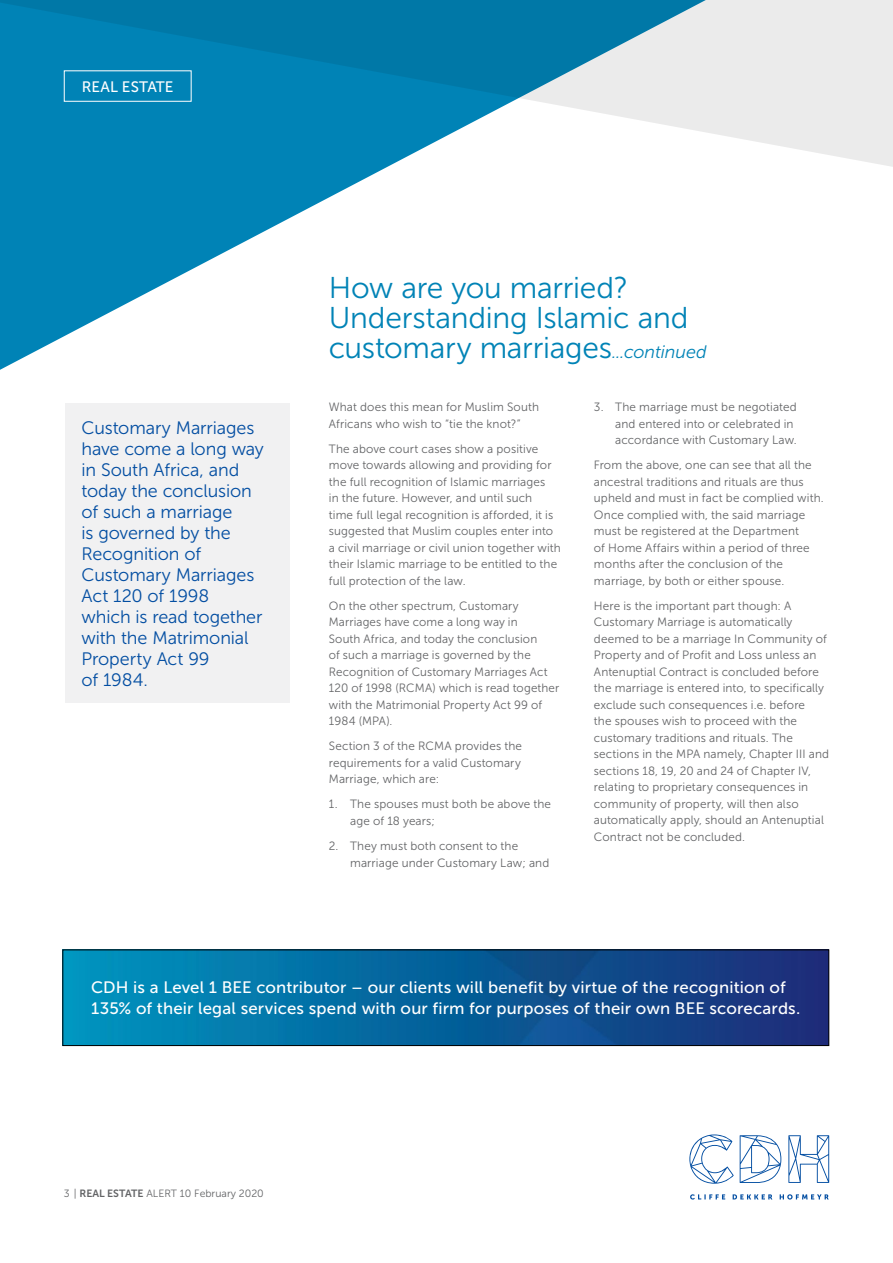
<style>
.page{position:relative;width:893px;height:1263px;background:#fff}
.page>*{position:absolute;margin:0;border:0;box-sizing:border-box;transform-origin:0 0}
.t1{font:30px/30px "Museo Sans 300";letter-spacing:-.01em;color:#0083b6}
.t2{font:18px/21px "Museo Sans 300";letter-spacing:-.005em;color:#034ea2}
.t3{font:16.5px/21px "Museo Sans 500";letter-spacing:.01em;color:#fff}
.t4{font:15.15px "Museo Sans 500";letter-spacing:.005em;color:#fff}
.t5{font:12px/16.5px "Museo Sans 300";letter-spacing:.01em;color:#636466}
.t6{font:10.5px "Museo Sans 300";color:#636466}
.s1{font-style:italic;font-size:18px}
.s2{font-family:"Museo Sans 700"}
</style>
<div class="page">
<svg style="left:690px;top:1194px;width:139px;height:5px"></svg>
<svg style="left:689px;top:1134px;width:45px;height:50px"></svg>
<svg style="left:740px;top:1135px;width:41px;height:48px"></svg>
<svg style="left:788px;top:1135px;width:41px;height:48px"></svg>
<svg style="left:0;top:189px;width:345px;height:181px;fill:#0083b6"></svg>
<svg style="left:0;top:0;width:893px;height:189px"></svg>
<div style="left:64px;top:70px;width:128px;height:32px;border:1px solid #fff"></div>
<div style="left:65px;top:403px;width:224px;height:300px;background:#f1f1f2"></div>
<img style="left:64px;top:951px;width:763px;height:93px">
<div style="left:62px;top:949px;width:767px;height:97px;border:1px solid #000"></div>
<p class="t4" style="left:82px;top:78px;width:93px">REAL ESTATE</p>
<h2 class="t2" style="left:82px;top:417px;width:184px">Customary Marriages have come a long way in South Africa, and today the conclusion of such a marriage<br>is governed by the<br>Recognition of<br>Customary Marriages<br>Act 120 of 1998<br>which is read together with the Matrimonial<br>Property Act 99<br>of 1984.</h2>
<h1 class="t1" style="left:329px;top:273px;width:379px">How are you married?<br>Understanding Islamic and customary marriages<span class="s1">...continued</span></h1>
<p class="t5" style="left:329px;top:399px;width:212px">What does this mean for Muslim South<br>Africans who wish to “tie the knot?”</p>
<p class="t5" style="left:329px;top:441px;width:234px">The above court cases show a positive move towards allowing and providing for the full recognition of Islamic marriages<br>in the future. However, and until such<br>time full legal recognition is afforded, it is suggested that Muslim couples enter into a civil marriage or civil union together with their Islamic marriage to be entitled to the full protection of the law.</p>
<p class="t5" style="left:329px;top:598px;width:232px">On the other spectrum, Customary Marriages have come a long way in<br>South Africa, and today the conclusion<br>of such a marriage is governed by the Recognition of Customary Marriages Act 120 of 1998 (RCMA) which is read together with the Matrimonial Property Act 99 of 1984 (MPA).</p>
<p class="t5" style="left:329px;top:738px;width:195px;text-align:justify">Section 3 of the RCMA provides the requirements for a valid Customary Marriage, which are:</p>
<p class="t5" style="left:350px;top:796px;width:203px;text-indent:-21px">1. The spouses must both be above the age of 18 years;</p>
<p class="t5" style="left:350px;top:838px;width:201px;text-indent:-21px">2. They must both consent to the marriage under Customary Law; and</p>
<p class="t5" style="left:615px;top:399px;width:183px;text-indent:-21px">3. The marriage must be negotiated and entered into or celebrated in accordance with Customary Law.</p>
<p class="t5" style="left:594px;top:457px;width:231px">From the above, one can see that all the ancestral traditions and rituals are thus upheld and must in fact be complied with.<br>Once complied with, the said marriage must be registered at the Department<br>of Home Affairs within a period of three months after the conclusion of the marriage, by both or either spouse.</p>
<p class="t5" style="left:594px;top:598px;width:237px">Here is the important part though: A Customary Marriage is automatically deemed to be a marriage In Community of Property and of Profit and Loss unless an Antenuptial Contract is concluded before the marriage is entered into, to specifically exclude such consequences i.e. before<br>the spouses wish to proceed with the customary traditions and rituals. The sections in the MPA namely, Chapter III and sections 18, 19, 20 and 24 of Chapter IV, relating to proprietary consequences in community of property, will then also automatically apply, should an Antenuptial Contract not be concluded.</p>
<h3 class="t3" style="left:91px;top:977px;width:711px">CDH is a Level 1 BEE contributor – our clients will benefit by virtue of the recognition of<br>135% of their legal services spend with our firm for purposes of their own BEE scorecards.</h3>
<p class="t6" style="left:64px;top:1188px;width:202px">3 | <span class="s2">REAL ESTATE</span> ALERT 10 February 2020</p>
</div>
